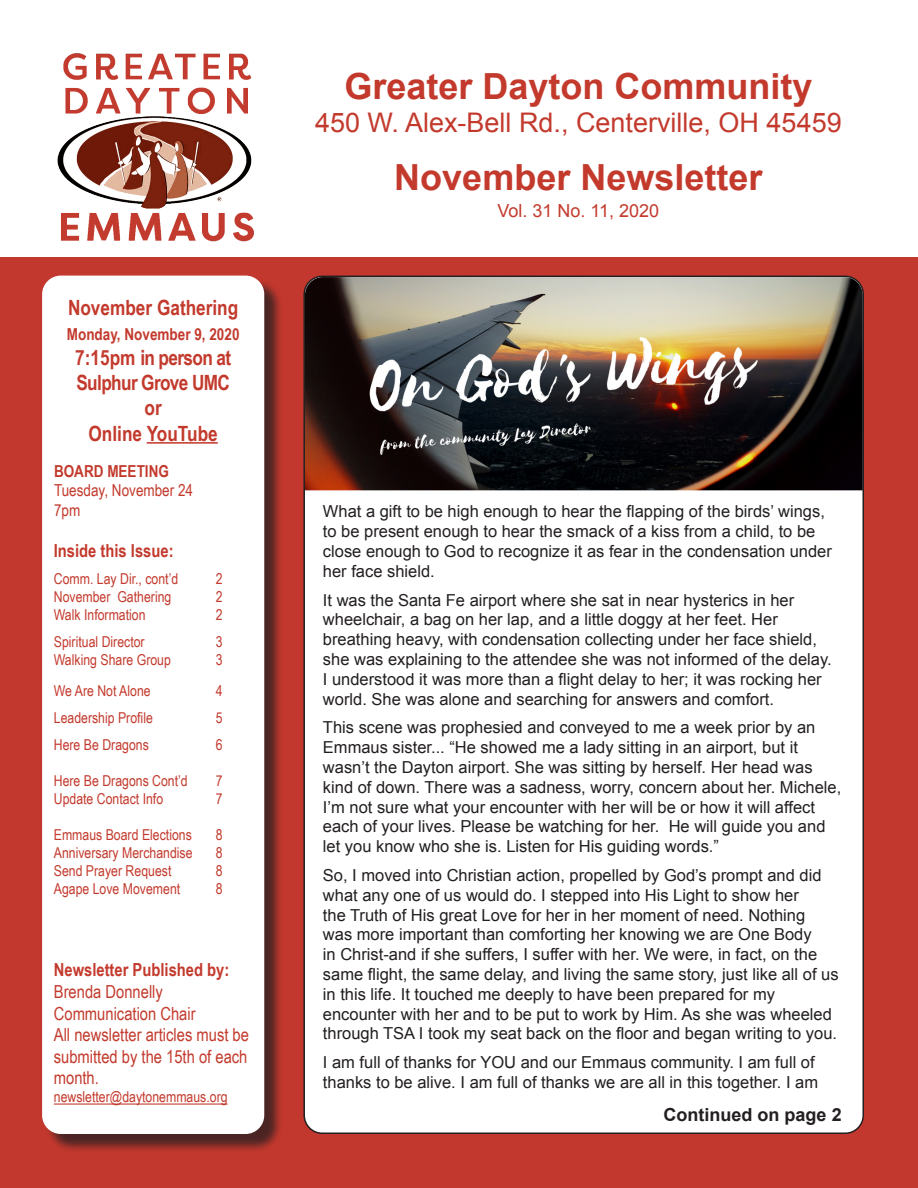
<style>
.page{position:relative;width:918px;height:1188px;background:#fff}
.page>*{position:absolute;margin:0;border:0;box-sizing:border-box;transform-origin:0 0}
.t1{font:700 36px "Arial";color:#c33a2d}
.t2{font:27px "Arial";color:#c33a2d}
.t3{font:700 21px "Arial Narrow";color:#c33a2d}
.t4{font:700 21px "Arial Narrow";letter-spacing:-.03em;color:#c33a2d}
.t5{font:18px/21.6px "Arial Narrow";color:#c33a2d;text-align:justify}
.t6{font:700 18px "Arial Narrow";color:#c33a2d}
.t7{font:18px "Arial";color:#c33a2d}
.t8{font:700 18px "Arial";color:#231f20}
.t9{font:16.5px/19.8px "Arial";color:#231f20}
.t10{font:700 16.5px "Arial Narrow";color:#c33a2d}
.t11{font:16.5px "Arial Narrow";color:#c33a2d}
.t12{font:15px "Arial Narrow";color:#c33a2d}
</style>
<div class="page">
<div style="left:0;top:257px;width:918px;height:931px;background:#c3382e"></div>
<div style="left:304px;top:276px;width:559px;height:857px;background:#fff;border-radius:18px"></div>
<div style="left:45px;top:278px;width:238px;height:875px;background:#231f20;opacity:.75"></div>
<div style="left:43px;top:276px;width:221px;height:857px;background:#fff;border-radius:18px"></div>
<div style="left:42px;top:276px;width:222px;height:858px;border:2px solid #fff;border-radius:18px"></div>
<img style="left:57px;top:53px;width:197px;height:189px">
<hr style="left:54px;top:1104px;width:174px;height:1px;background:#c33a2d">
<hr style="left:147px;top:442px;width:71px;height:2px;background:#c33a2d">
<img style="left:305px;top:277px;width:558px;height:213px">
<p class="t3" style="left:68px;top:291px;width:172px">November Gathering</p>
<p class="t10" style="left:67px;top:322px;width:174px">Monday, November 9, 2020</p>
<p class="t4" style="left:75px;top:342px;width:157px">7:15pm in person at</p>
<p class="t4" style="left:76px;top:367px;width:155px">Sulphur Grove UMC</p>
<p class="t3" style="left:145px;top:392px;width:19px">or</p>
<p class="t3" style="left:89px;top:417px;width:131px">Online YouTube</p>
<p class="t10" style="left:54px;top:458px;width:117px">BOARD MEETING</p>
<p class="t11" style="left:54px;top:478px;width:141px">Tuesday, November 24</p>
<p class="t11" style="left:54px;top:498px;width:28px">7pm</p>
<p class="t6" style="left:54px;top:537px;width:121px">Inside this Issue:</p>
<p class="t12" style="left:54px;top:568px;width:126px">Comm. Lay Dir., cont’d</p>
<p class="t12" style="left:216px;top:568px;width:8px">2</p>
<p class="t12" style="left:54px;top:586px;width:119px">November Gathering</p>
<p class="t12" style="left:216px;top:586px;width:8px">2</p>
<p class="t12" style="left:54px;top:604px;width:93px">Walk Information</p>
<p class="t12" style="left:216px;top:604px;width:8px">2</p>
<p class="t12" style="left:54px;top:631px;width:92px">Spiritual Director</p>
<p class="t12" style="left:216px;top:631px;width:8px">3</p>
<p class="t12" style="left:54px;top:649px;width:119px">Walking Share Group</p>
<p class="t12" style="left:216px;top:649px;width:8px">3</p>
<p class="t12" style="left:54px;top:680px;width:98px">We Are Not Alone</p>
<p class="t12" style="left:216px;top:680px;width:8px">4</p>
<p class="t12" style="left:54px;top:707px;width:101px">Leadership Profile</p>
<p class="t12" style="left:216px;top:707px;width:8px">5</p>
<p class="t12" style="left:54px;top:734px;width:97px">Here Be Dragons</p>
<p class="t12" style="left:216px;top:734px;width:8px">6</p>
<p class="t12" style="left:54px;top:770px;width:135px">Here Be Dragons Cont’d</p>
<p class="t12" style="left:216px;top:770px;width:8px">7</p>
<p class="t12" style="left:54px;top:788px;width:111px">Update Contact Info</p>
<p class="t12" style="left:216px;top:788px;width:8px">7</p>
<p class="t12" style="left:54px;top:824px;width:140px">Emmaus Board Elections</p>
<p class="t12" style="left:216px;top:824px;width:8px">8</p>
<p class="t12" style="left:54px;top:842px;width:140px">Anniversary Merchandise</p>
<p class="t12" style="left:216px;top:842px;width:8px">8</p>
<p class="t12" style="left:54px;top:860px;width:119px">Send Prayer Request</p>
<p class="t12" style="left:216px;top:860px;width:8px">8</p>
<p class="t12" style="left:54px;top:878px;width:128px">Agape Love Movement</p>
<p class="t12" style="left:216px;top:878px;width:8px">8</p>
<p class="t6" style="left:54px;top:957px;width:177px">Newsletter Published by:</p>
<p class="t5" style="left:54px;top:980px;width:111px">Brenda Donnelly</p>
<p class="t5" style="left:54px;top:1002px;width:143px">Communication Chair</p>
<p class="t5" style="left:54px;top:1023px;width:197px">All newsletter articles must be submitted by the 15th of each month.</p>
<p class="t12" style="left:54px;top:1086px;width:175px">newsletter@daytonemmaus.org</p>
<p class="t1" style="left:344px;top:63px;width:470px">Greater Dayton Community</p>
<p class="t2" style="left:315px;top:104px;width:528px">450 W. Alex-Bell Rd., Centerville, OH 45459</p>
<p class="t1" style="left:394px;top:154px;width:370px">November Newsletter</p>
<p class="t7" style="left:497px;top:199px;width:163px">Vol. 31 No. 11, 2020</p>
<p class="t9" style="left:323px;top:502px;width:511px">What a gift to be high enough to hear the flapping of the birds’ wings, to be present enough to hear the smack of a kiss from a child, to be close enough to God to recognize it as fear in the condensation under her face shield.</p>
<p class="t9" style="left:323px;top:590px;width:473px">It was the Santa Fe airport where she sat in near hysterics in her wheelchair, a bag on her lap, and a little doggy at her feet. Her</p>
<p class="t9" style="left:323px;top:630px;width:510px">breathing heavy, with condensation collecting under her face shield, she was explaining to the attendee she was not informed of the delay.<br>I understood it was more than a flight delay to her; it was rocking her world. She was alone and searching for answers and comfort.</p>
<p class="t9" style="left:323px;top:718px;width:520px">This scene was prophesied and conveyed to me a week prior by an Emmaus sister... “He showed me a lady sitting in an airport, but it wasn’t the Dayton airport. She was sitting by herself. Her head was kind of down. There was a sadness, worry, concern about her. Michele, I’m not sure what your encounter with her will be or how it will affect each of your lives. Please be watching for her. He will guide you and let you know who she is. Listen for His guiding words.”</p>
<p class="t9" style="left:323px;top:866px;width:517px">So, I moved into Christian action, propelled by God’s prompt and did what any one of us would do. I stepped into His Light to show her<br>the Truth of His great Love for her in her moment of need. Nothing was more important than comforting her knowing we are One Body<br>in Christ-and if she suffers, I suffer with her. We were, in fact, on the same flight, the same delay, and living the same story, just like all of us in this life. It touched me deeply to have been prepared for my</p>
<p class="t9" style="left:323px;top:1004px;width:516px">encounter with her and to be put to work by Him. As she was wheeled through TSA I took my seat back on the floor and began writing to you.</p>
<p class="t9" style="left:323px;top:1053px;width:497px">I am full of thanks for YOU and our Emmaus community. I am full of thanks to be alive. I am full of thanks we are all in this together. I am</p>
<p class="t8" style="left:664px;top:1103px;width:180px">Continued on page 2</p>
</div>
